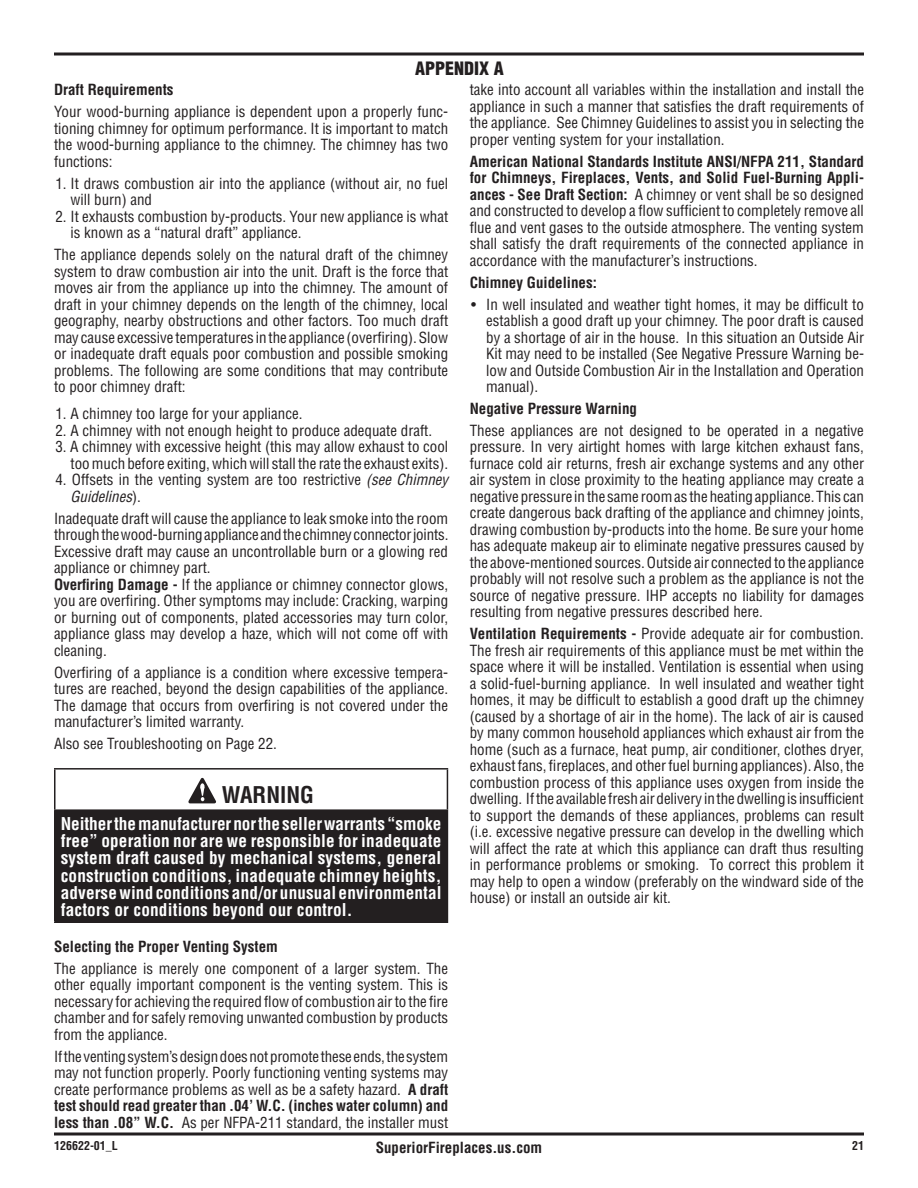
<style>
.page{position:relative;width:918px;height:1188px;background:#fff}
.page>*{position:absolute;margin:0;border:0;box-sizing:border-box;transform-origin:0 0}
.t1{font:700 condensed 22.5px "Helvetica";color:#231f20}
.t2{font:900 condensed 18px "Helvetica";color:#231f20}
.t3{font:700 condensed 17.25px/17.2px "Helvetica";letter-spacing:.01em;color:#fff;text-align:justify}
.t4{font:condensed 15px/16.5px "Helvetica";color:#231f20;text-align:justify}
.t5{font:700 condensed 15px "Helvetica";color:#231f20}
.t6{font:700 condensed 12px "Helvetica";color:#231f20}
.s1{font-style:italic}
.s2{font-weight:700}
</style>
<div class="page">
<svg style="left:54px;top:1132px;width:810px;height:4px;background:#595657"></svg>
<svg style="left:54px;top:52px;width:810px;height:4px;background:#595657"></svg>
<div style="left:55px;top:810px;width:392px;height:112px;background:#231f20"></div>
<hr style="left:54px;top:768px;width:394px;height:2px;background:#231f20">
<hr style="left:54px;top:770px;width:2px;height:39px;background:#231f20">
<hr style="left:447px;top:770px;width:1px;height:39px;background:#231f20">
<hr style="left:54px;top:809px;width:394px;height:2px;background:#231f20">
<hr style="left:54px;top:811px;width:2px;height:110px;background:#231f20">
<hr style="left:447px;top:811px;width:1px;height:110px;background:#231f20">
<hr style="left:54px;top:921px;width:394px;height:2px;background:#231f20">
<svg style="left:188px;top:777px;width:28px;height:27px"></svg>
<p class="t2" style="left:415px;top:57px;width:90px">APPENDIX A</p>
<p class="t5" style="left:54px;top:81px;width:121px">Draft Requirements</p>
<p class="t4" style="left:54px;top:103px;width:396px">Your wood-burning appliance is dependent upon a properly func&shy;tioning chimney for optimum performance. It is important to match the wood-burning appliance to the chimney. The chimney has two functions:</p>
<p class="t4" style="left:70px;top:175px;width:379px;text-indent:-15px">1. It draws combustion air into the appliance (without air, no fuel will burn) and</p>
<p class="t4" style="left:70px;top:208px;width:379px;text-indent:-15px">2. It exhausts combustion by-products. Your new appliance is what is known as a “natural draft” appliance.</p>
<p class="t4" style="left:54px;top:246px;width:396px">The appliance depends solely on the natural draft of the chimney system to draw combustion air into the unit. Draft is the force that moves air from the appliance up into the chimney. The amount of draft in your chimney depends on the length of the chimney, local geography, nearby obstructions and other factors. Too much draft may cause excessive temperatures in the appliance (overfiring). Slow or inadequate draft equals poor combustion and possible smoking problems. The following are some conditions that may contribute to poor chimney draft:</p>
<p class="t4" style="left:55px;top:406px;width:249px">1. A chimney too large for your appliance.</p>
<p class="t4" style="left:55px;top:422px;width:378px">2. A chimney with not enough height to produce adequate draft.</p>
<p class="t4" style="left:55px;top:439px;width:394px;text-align:right">3. A chimney with excessive height (this may allow exhaust to cool too much before exiting, which will stall the rate the exhaust exits).</p>
<p class="t4" style="left:70px;top:472px;width:379px;text-indent:-15px">4. Offsets in the venting system are too restrictive <span class="s1">(see Chimney<br>Guidelines</span>).</p>
<p class="t4" style="left:54px;top:510px;width:396px;text-align:left">Inadequate draft will cause the appliance to leak smoke into the room through the wood-burning appliance and the chimney connector joints.<br>Excessive draft may cause an uncontrollable burn or a glowing red appliance or chimney part.<br><span class="s2">Overfiring Damage -</span> If the appliance or chimney connector glows, you are overfiring. Other symptoms may include: Cracking, warping or burning out of components, plated accessories may turn color, appliance glass may develop a haze, which will not come off with cleaning.</p>
<p class="t4" style="left:54px;top:664px;width:396px">Overfiring of a appliance is a condition where excessive tempera&shy;tures are reached, beyond the design capabilities of the appliance.<br>The damage that occurs from overfiring is not covered under the manufacturer’s limited warranty.</p>
<p class="t4" style="left:54px;top:735px;width:225px">Also see Troubleshooting on Page 22.</p>
<h1 class="t1" style="left:222px;top:781px;width:94px">WARNING</h1>
<p class="t3" style="left:61px;top:815px;width:382px">Neither the manufacturer nor the seller warrants “smoke free” operation nor are we responsible for inadequate system draft caused by mechanical systems, general construction conditions, inadequate chimney heights, adverse wind conditions and/or unusual environmental factors or conditions beyond our control.</p>
<p class="t5" style="left:54px;top:937px;width:225px">Selecting the Proper Venting System</p>
<p class="t4" style="left:54px;top:960px;width:396px">The appliance is merely one component of a larger system. The other equally important component is the venting system. This is necessary for achieving the required flow of combustion air to the fire chamber and for safely removing unwanted combustion by products from the appliance.</p>
<p class="t4" style="left:54px;top:1048px;width:396px">If the venting system’s design does not promote these ends, the system may not function properly. Poorly functioning venting systems may create performance problems as well as be a safety hazard. <span class="s2">A draft test should read greater than .04’ W.C. (inches water column) and less than .08” W.C.</span> As per NFPA-211 standard, the installer must</p>
<p class="t4" style="left:470px;top:82px;width:396px">take into account all variables within the installation and install the appliance in such a manner that satisfies the draft requirements of the appliance. See Chimney Guidelines to assist you in selecting the proper venting system for your installation.</p>
<p class="t4" style="left:470px;top:153px;width:396px"><span class="s2">American National Standards Institute ANSI/NFPA 211, Standard for Chimneys, Fireplaces, Vents, and Solid Fuel-Burning Appli&shy;ances - See Draft Section:</span> A chimney or vent shall be so designed and constructed to develop a flow sufficient to completely remove all flue and vent gases to the outside atmosphere. The venting system shall satisfy the draft requirements of the connected appliance in accordance with the manufacturer’s instructions.</p>
<p class="t5" style="left:470px;top:273px;width:129px">Chimney Guidelines:</p>
<p class="t4" style="left:486px;top:296px;width:379px;text-indent:-15px">• In well insulated and weather tight homes, it may be difficult to establish a good draft up your chimney. The poor draft is caused by a shortage of air in the house. In this situation an Outside Air Kit may need to be installed (See Negative Pressure Warning be&shy;low and Outside Combustion Air in the Installation and Operation manual).</p>
<p class="t5" style="left:470px;top:399px;width:169px">Negative Pressure Warning</p>
<p class="t4" style="left:470px;top:422px;width:396px">These appliances are not designed to be operated in a negative pressure. In very airtight homes with large kitchen exhaust fans, furnace cold air returns, fresh air exchange systems and any other air system in close proximity to the heating appliance may create a negative pressure in the same room as the heating appliance. This can create dangerous back drafting of the appliance and chimney joints, drawing combustion by-products into the home. Be sure your home has adequate makeup air to eliminate negative pressures caused by the above-mentioned sources. Outside air connected to the appliance probably will not resolve such a problem as the appliance is not the source of negative pressure. IHP accepts no liability for damages resulting from negative pressures described here.</p>
<p class="t4" style="left:470px;top:625px;width:396px"><span class="s2">Ventilation Requirements -</span> Provide adequate air for combustion.<br>The fresh air requirements of this appliance must be met within the space where it will be installed. Ventilation is essential when using a solid-fuel-burning appliance. In well insulated and weather tight homes, it may be difficult to establish a good draft up the chimney (caused by a shortage of air in the home). The lack of air is caused by many common household appliances which exhaust air from the home (such as a furnace, heat pump, air conditioner, clothes dryer, exhaust fans, fireplaces, and other fuel burning appliances). Also, the combustion process of this appliance uses oxygen from inside the dwelling. If the available fresh air delivery in the dwelling is insufficient to support the demands of these appliances, problems can result (i.e. excessive negative pressure can develop in the dwelling which will affect the rate at which this appliance can draft thus resulting in performance problems or smoking. To correct this problem it may help to open a window (preferably on the windward side of the house) or install an outside air kit.</p>
<p class="t6" style="left:54px;top:1138px;width:65px">126622-01_L</p>
<p class="t5" style="left:376px;top:1138px;width:168px">SuperiorFireplaces.us.com</p>
<p class="t6" style="left:852px;top:1139px;width:13px">21</p>
</div>
